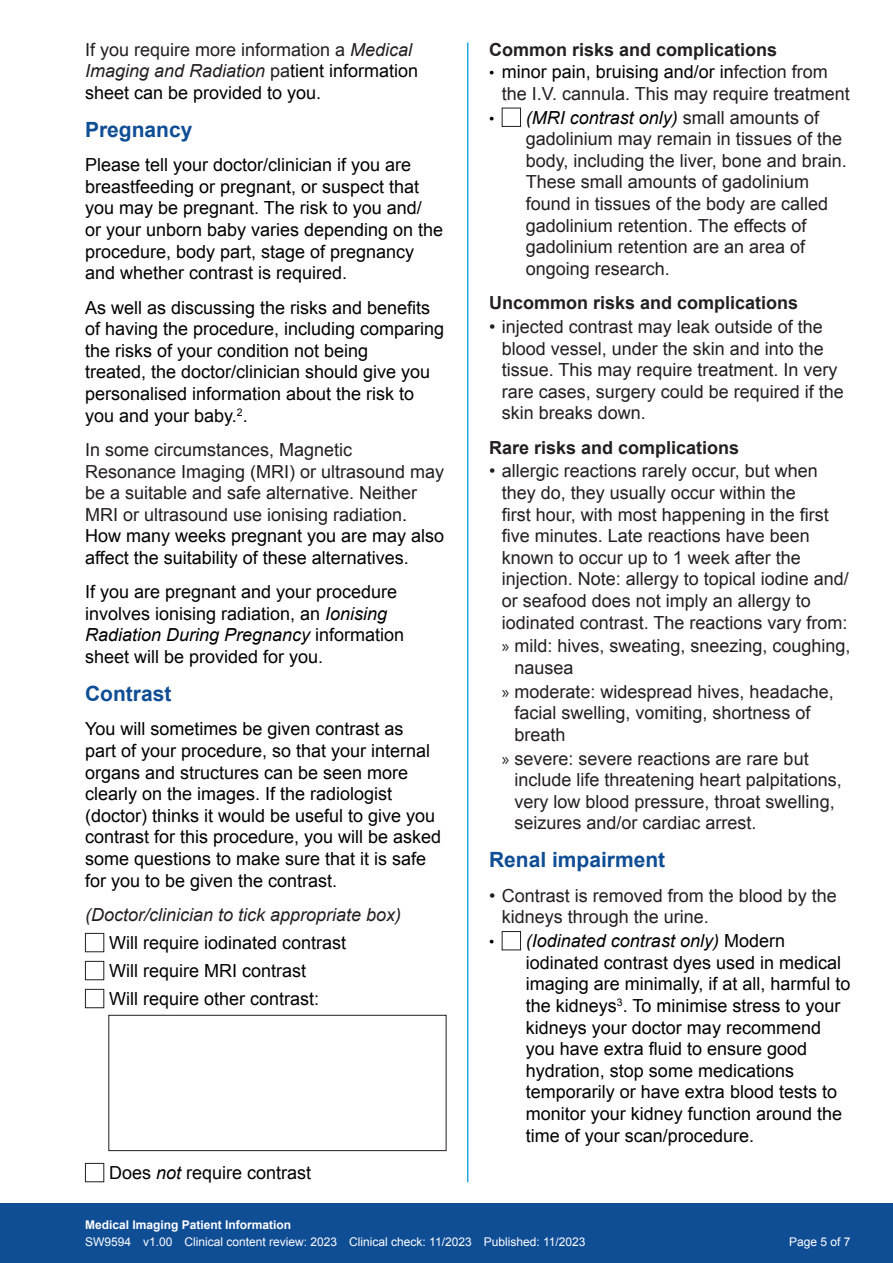
<style>
.page{position:relative;width:893px;height:1263px;background:#fff}
.page>*{position:absolute;margin:0;border:0;box-sizing:border-box;transform-origin:0 0}
.t1{font:700 21px "Arial";color:#0f4d95}
.t2{font:18px/21.6px "Arial";color:#000}
.t3{font:18px/21.6px "Arial";color:#231f20}
.t4{font:700 18px "Arial";color:#231f20}
.t5{font:italic 18px "Arial";color:#231f20}
.t6{font:12px "Arial";color:#fff}
.t7{font:700 12px "Arial";color:#fff}
.s1{color:#231f20}
.s2{font-style:italic;color:#231f20}
.s3{color:#000}
.s4{font-style:italic}
.s5{font-size:15px;color:#000}
.s6{font-style:italic;color:#000}
.s7{font-family:"Myriad Pro"}
.s8{font-size:15px}
</style>
<div class="page">
<div style="left:0;top:1203px;width:893px;height:60px;background:#0f4d95"></div>
<hr style="left:467px;top:43px;width:1px;height:1139px;background:#24aae1">
<div style="left:502px;top:108px;width:19px;height:19px;border:1px solid #231f20"></div>
<div style="left:502px;top:931px;width:19px;height:19px;border:1px solid #231f20"></div>
<div style="left:85px;top:933px;width:19px;height:19px;border:1px solid #231f20"></div>
<div style="left:85px;top:961px;width:19px;height:19px;border:1px solid #231f20"></div>
<div style="left:85px;top:989px;width:19px;height:19px;border:1px solid #231f20"></div>
<div style="left:108px;top:1015px;width:338px;height:136px;border:1px solid #231f20"></div>
<div style="left:85px;top:1163px;width:19px;height:19px;border:1px solid #231f20"></div>
<p class="t2" style="left:85px;top:39px;width:335px"><span class="s1">If you require more information a</span> <span class="s2">Medical<br>Imaging and Radiation</span> <span class="s1">pa</span>tient information sheet can be provided to you.</p>
<p class="t1" style="left:85px;top:116px;width:109px">Pregnancy</p>
<p class="t2" style="left:85px;top:154px;width:360px">Please tell your doctor/clinician if you are breastfeeding or pregnant, or suspect that you may be pregnant. The risk to you and/<br>or your unborn baby varies depending on the procedure, body part, stage of pregnancy and whether contrast is required.</p>
<p class="t2" style="left:85px;top:297px;width:361px">As well as discussing the risks and benefits of having the procedure, including comparing the risks of your condition not being<br>treated, the doctor/clinician should give you personalised information about the risk to you and your baby.<sup>2</sup>.</p>
<p class="t3" style="left:85px;top:439px;width:361px">In some circumstances, Magnetic Resonance Imaging (MRI) or ultrasound may be a suitable and safe alternative. Neither MRI or ultrasound use ionising radiation<span class="s3">.<br>How many weeks pregnant you are may also affect the suitability of these alternatives.</span></p>
<p class="t2" style="left:85px;top:581px;width:321px">If you are pregnant and your procedure involves ionising radiation, an <span class="s4">Ionising Radiation During Pregnancy</span> information sheet will be provided for you.</p>
<p class="t1" style="left:85px;top:680px;width:88px">Contrast</p>
<p class="t2" style="left:85px;top:718px;width:358px">You will sometimes be given contrast as<br>part of your procedure, so that your internal organs and structures can be seen more clearly on the images. If the radiologist (doctor) thinks it would be useful to give you contrast for this procedure, you will be asked some questions to make sure that it is safe for you to be given the contrast.</p>
<p class="t5" style="left:85px;top:903px;width:318px">(Doctor/clinician to tick appropriate box)</p>
<p class="t2" style="left:109px;top:929px;width:239px;line-height:28px">Will require iodinated contrast<br>Will require MRI contrast<br>Will require other contrast:</p>
<p class="t2" style="left:109px;top:1162px;width:204px">Does <span class="s4">not</span> require contrast</p>
<p class="t4" style="left:489px;top:37px;width:290px">Common risks and complications</p>
<p class="t3" style="left:502px;top:61px;width:350px;text-indent:-13px"><span class="s5">•</span> <span class="s3">minor pain, bruising and/or in</span>fection from the I.V. cannula. This may require treatment</p>
<p class="t3" style="left:526px;top:107px;width:322px;text-indent:-37px"><span class="s5">•</span> <span class="s6">(MRI contrast only)</span> small amounts of gadolinium may remain in tissues of the body, including the liver, bone and brain.<br>These small amounts of gadolinium found in tissues of the body are called gadolinium retention. The effects of gadolinium retention are an area of ongoing research.</p>
<p class="t4" style="left:489px;top:291px;width:311px">Uncommon risks and complications</p>
<p class="t3" style="left:502px;top:316px;width:344px;text-indent:-13px">• injected contrast may leak outside of the blood vessel, under the skin and into the tissue. This may require treatment. In very rare cases, surgery could be required if the skin breaks down.</p>
<p class="t4" style="left:489px;top:435px;width:252px">Rare risks and complications</p>
<p class="t3" style="left:502px;top:460px;width:349px;text-indent:-13px">• allergic reactions rarely occur, but when they do, they usually occur within the<br>first hour, with most happening in the first five minutes. Late reactions have been known to occur up to 1 week after the injection. Note: allergy to topical iodine and/ or seafood does not imply an allergy to iodinated contrast. The reactions vary from:</p>
<p class="t3" style="left:514px;top:635px;width:337px;text-indent:-13px"><span class="s7">»</span> mild: hives, sweating, sneezing, coughing, nausea</p>
<p class="t3" style="left:514px;top:681px;width:321px;text-indent:-13px"><span class="s7">»</span> moderate: widespread hives, headache, facial swelling, vomiting, shortness of breath</p>
<p class="t3" style="left:514px;top:748px;width:329px;text-indent:-13px"><span class="s7">»</span> severe: severe reactions are rare but include life threatening heart palpitations, very low blood pressure, throat swelling, seizures and/or cardiac arrest.</p>
<p class="t1" style="left:489px;top:846px;width:178px">Renal impairment</p>
<p class="t3" style="left:502px;top:885px;width:337px;text-indent:-13px">• Contrast is removed from the blood by the kidneys through the urine.</p>
<p class="t2" style="left:526px;top:930px;width:326px;text-indent:-37px"><span class="s8">•</span> <span class="s4">(Iodinated contrast only)</span> Modern iodinated contrast dyes used in medical imaging are minimally, if at all, harmful to the kidneys<sup>3</sup>. To minimise stress to your kidneys your doctor may recommend you have extra fluid to ensure good hydration, stop some medications temporarily or have extra blood tests to monitor your kidney function around the time of your scan/procedure.</p>
<p class="t7" style="left:85px;top:1217px;width:208px">Medical Imaging Patient Information</p>
<p class="t6" style="left:85px;top:1234px;width:502px">SW9594 v1.00 Clinical content review: 2023 Clinical check: 11/2023 Published: 11/2023</p>
<p class="t6" style="left:789px;top:1234px;width:63px">Page 5 of 7</p>
</div>
